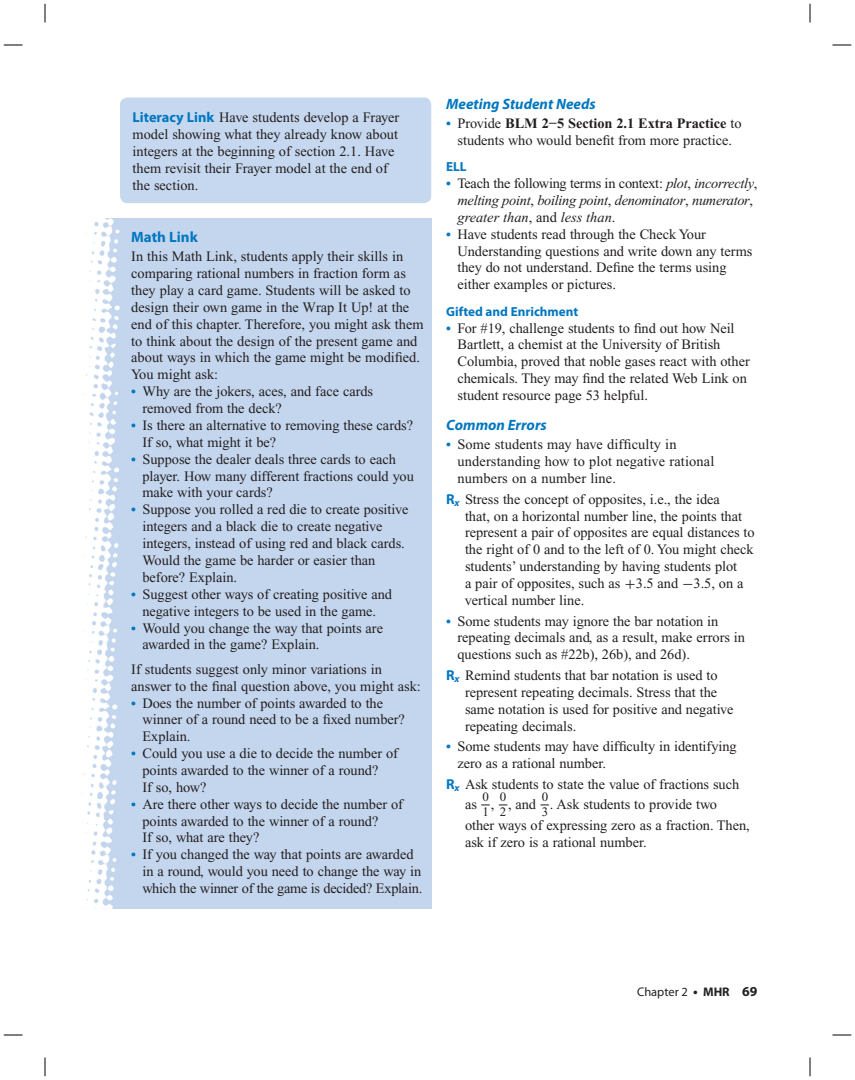
<style>
.page{position:relative;width:855px;height:1080px;background:#fff}
.page>*{position:absolute;margin:0;border:0;box-sizing:border-box;transform-origin:0 0}
.t1{font:italic 700 15px "Myriad Pro";color:#0077c0}
.t2{font:700 15px "Myriad Pro";color:#0077c0}
.t3{font:14.38px/16.9px "Times New Roman";letter-spacing:-.005em;color:#231f20}
.t4{font:italic 14.38px/16.9px "Times New Roman";letter-spacing:-.02em;color:#231f20}
.t5{font:700 13.12px "Myriad Pro";color:#0077c0}
.t6{font:13px "Times New Roman";color:#231f20}
.t7{font:12.5px "Myriad Pro";color:#231f20}
.s1{font-family:"Myriad Pro";font-weight:700;color:#0077c0}
.s2{font-weight:700;font-size:13.75px;color:#0077c0}
.s3{font-weight:700}
.s4{font-weight:700;font-style:normal;font-size:13.75px;color:#0077c0}
.s5{font-style:normal}
.s6{font-family:"Uni Math"}
.s7{font-weight:700;font-size:13.75px}
</style>
<div class="page">
<img style="left:83px;top:218px;width:348px;height:690px">
<div style="left:120px;top:98px;width:311px;height:105px;background:#c6d8ef;border-radius:8px"></div>
<svg style="left:4px;top:44px;width:18px;height:2px"></svg>
<svg style="left:832px;top:44px;width:19px;height:2px"></svg>
<svg style="left:4px;top:1034px;width:18px;height:2px"></svg>
<svg style="left:832px;top:1034px;width:19px;height:2px"></svg>
<svg style="left:44px;top:4px;width:2px;height:18px"></svg>
<svg style="left:44px;top:1058px;width:2px;height:18px"></svg>
<svg style="left:809px;top:4px;width:2px;height:18px"></svg>
<svg style="left:809px;top:1058px;width:2px;height:18px"></svg>
<p class="t3" style="left:132px;top:110px;width:268px"><span class="s1">Literacy Link</span> Have students develop a Frayer model showing what they already know about integers at the beginning of section 2.1. Have them revisit their Frayer model at the end of the section.</p>
<p class="t2" style="left:131px;top:231px;width:68px">Math Link</p>
<p class="t3" style="left:131px;top:249px;width:294px">In this Math Link, students apply their skills in comparing rational numbers in fraction form as they play a card game. Students will be asked to design their own game in the Wrap It Up! at the end of this chapter. Therefore, you might ask them to think about the design of the present game and about ways in which the game might be modified.<br>You might ask:</p>
<p class="t3" style="left:142px;top:384px;width:232px;text-indent:-11px"><span class="s2">•</span> Why are the jokers, aces, and face cards removed from the deck?</p>
<p class="t3" style="left:142px;top:418px;width:272px;text-indent:-11px"><span class="s2">•</span> Is there an alternative to removing these cards?<br>If so, what might it be?</p>
<p class="t3" style="left:142px;top:452px;width:273px;text-indent:-11px"><span class="s2">•</span> Suppose the dealer deals three cards to each player. How many different fractions could you make with your cards?</p>
<p class="t3" style="left:142px;top:502px;width:267px;text-indent:-11px"><span class="s2">•</span> Suppose you rolled a red die to create positive integers and a black die to create negative integers, instead of using red and black cards.<br>Would the game be harder or easier than before? Explain.</p>
<p class="t3" style="left:131px;top:587px;width:262px;text-align:center"><span class="s2">•</span> Suggest other ways of creating positive and negative integers to be used in the game.</p>
<p class="t3" style="left:142px;top:621px;width:242px;text-indent:-11px"><span class="s2">•</span> Would you change the way that points are awarded in the game? Explain.</p>
<p class="t3" style="left:131px;top:662px;width:291px">If students suggest only minor variations in answer to the final question above, you might ask:</p>
<p class="t3" style="left:142px;top:696px;width:264px;text-indent:-11px"><span class="s2">•</span> Does the number of points awarded to the winner of a round need to be a fixed number?<br>Explain.</p>
<p class="t3" style="left:142px;top:746px;width:257px;text-indent:-11px"><span class="s2">•</span> Could you use a die to decide the number of points awarded to the winner of a round?<br>If so, how?</p>
<p class="t3" style="left:142px;top:797px;width:262px;text-indent:-11px"><span class="s2">•</span> Are there other ways to decide the number of points awarded to the winner of a round?<br>If so, what are they?</p>
<p class="t3" style="left:142px;top:847px;width:281px;text-indent:-11px"><span class="s2">•</span> If you changed the way that points are awarded in a round, would you need to change the way in which the winner of the game is decided? Explain.</p>
<p class="t1" style="left:446px;top:98px;width:151px">Meeting Student Needs</p>
<p class="t3" style="left:446px;top:116px;width:297px;text-align:center"><span class="s2">•</span> Provide <span class="s3">BLM 2−5 Section 2.1 Extra Practice</span> to students who would benefit from more practice.</p>
<p class="t5" style="left:446px;top:162px;width:22px">ELL</p>
<p class="t4" style="left:458px;top:176px;width:301px;text-indent:-11px"><span class="s4">•</span> <span class="s5">Teach the following terms in context:</span> plot<span class="s5">,</span> incorrectly<span class="s5">, </span>melting point<span class="s5">,</span> boiling point<span class="s5">,</span> denominator<span class="s5">,</span> numerator<span class="s5">, </span>greater than<span class="s5">, and</span> less than<span class="s5">.</span></p>
<p class="t3" style="left:458px;top:227px;width:296px;text-indent:-11px"><span class="s2">•</span> Have students read through the Check Your Understanding questions and write down any terms they do not understand. Define the terms using either examples or pictures.</p>
<p class="t5" style="left:446px;top:306px;width:134px">Gifted and Enrichment</p>
<p class="t3" style="left:458px;top:321px;width:294px;text-indent:-11px"><span class="s2">•</span> For #19, challenge students to find out how Neil Bartlett, a chemist at the University of British Columbia, proved that noble gases react with other chemicals. They may find the related Web Link on student resource page 53 helpful.</p>
<p class="t1" style="left:446px;top:419px;width:102px">Common Errors</p>
<p class="t3" style="left:458px;top:437px;width:258px;text-indent:-11px"><span class="s2">•</span> Some students may have difficulty in understanding how to plot negative rational numbers on a number line.</p>
<p class="t3" style="left:465px;top:492px;width:291px;text-indent:-19px"><span class="s1">R</span><sub>x</sub> Stress the concept of opposites, i.e., the idea<br>that, on a horizontal number line, the points that represent a pair of opposites are equal distances to the right of 0 and to the left of 0. You might check students’ understanding by having students plot<br>a pair of opposites, such as <span class="s6">+</span>3.5 and <span class="s6">−</span>3.5, on a vertical number line.</p>
<p class="t3" style="left:458px;top:614px;width:289px;text-indent:-11px"><span class="s2">•</span> Some students may ignore the bar notation in repeating decimals and, as a result, make errors in questions such as #22b), 26b), and 26d).</p>
<p class="t3" style="left:465px;top:668px;width:270px;text-indent:-19px"><span class="s1">R</span><sub>x</sub> Remind students that bar notation is used to represent repeating decimals. Stress that the same notation is used for positive and negative repeating decimals.</p>
<p class="t3" style="left:458px;top:739px;width:281px;text-indent:-11px"><span class="s2">•</span> Some students may have difficulty in identifying zero as a rational number.</p>
<p class="t3" style="left:446px;top:775px;width:295px;line-height:20.6px;text-align:center"><span class="s1">R</span><sub>x</sub> Ask students to state the value of fractions such a s <sup>_</sup><sup>0</sup> , <sup>_</sup><sup>0</sup> , a n d <sup>_</sup><sup>0</sup>. Ask students to provide two</p>
<p class="t6" style="left:483px;top:807px;width:8px">1</p>
<p class="t6" style="left:500px;top:807px;width:8px">2</p>
<p class="t6" style="left:542px;top:807px;width:8px">3</p>
<p class="t3" style="left:465px;top:818px;width:286px">other ways of expressing zero as a fraction. Then, ask if zero is a rational number.</p>
<p class="t7" style="left:637px;top:987px;width:122px">Chapter 2 <span class="s7">•</span> <span class="s3">MHR</span> <span class="s7">69</span></p>
</div>
